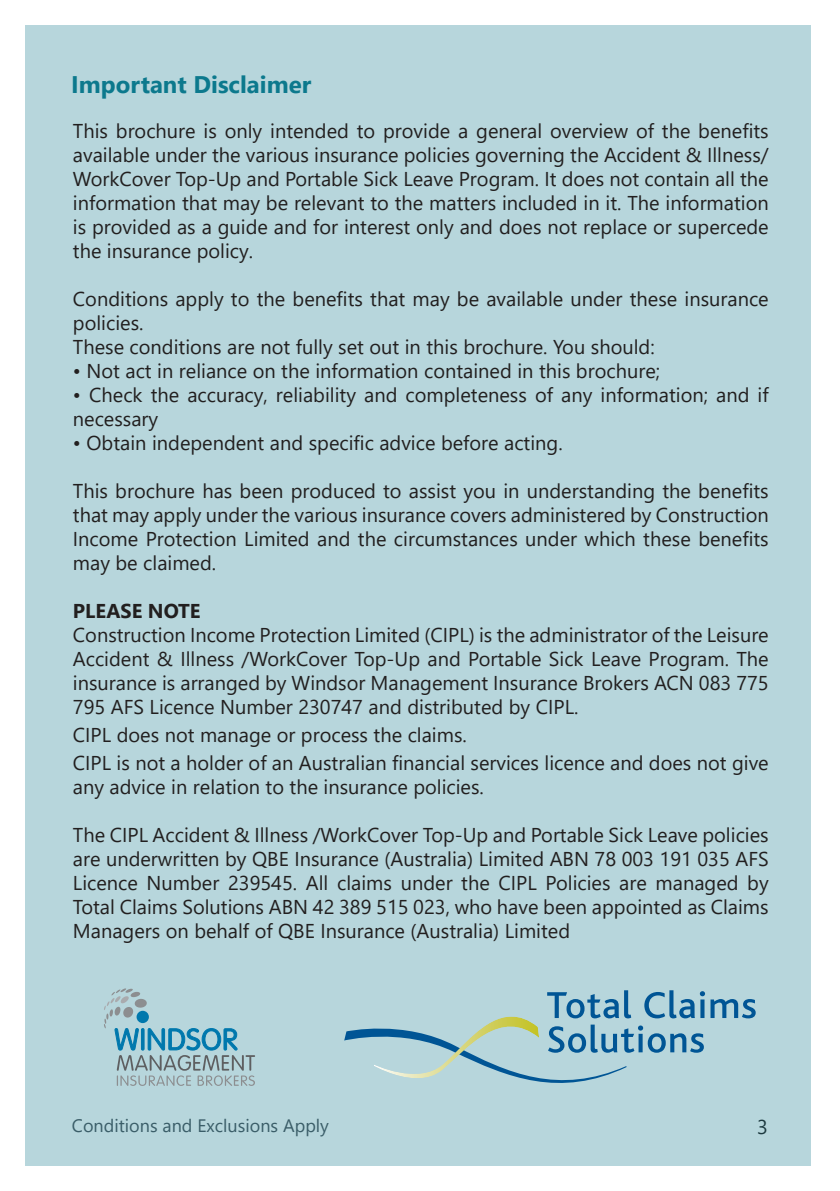
<style>
.page{position:relative;width:840px;height:1191px;background:#fff}
.page>*{position:absolute;margin:0;border:0;box-sizing:border-box;transform-origin:0 0}
.t1{font:700 24px "Segoe UI";color:#0c798d}
.t2{font:20px/24px "Segoe UI";color:#221f1f;text-align:justify}
.t3{font:700 20px "Segoe UI";color:#221f1f}
.t4{font:18px "Segoe UI";color:#4d5259}
</style>
<div class="page">
<div style="left:25px;top:25px;width:785px;height:1140px;background:#b7d6dc"></div>
<svg style="left:104px;top:988px;width:151px;height:97px"></svg>
<svg style="left:136px;top:1010px;width:13px;height:13px"></svg>
<svg style="left:710px;top:999px;width:45px;height:19px"></svg>
<svg style="left:344px;top:990px;width:360px;height:93px"></svg>
<img style="left:373px;top:1016px;width:166px;height:62px">
<p class="t1" style="left:71px;top:75px;width:241px">Important Disclaimer</p>
<p class="t2" style="left:73px;top:117px;width:697px">This brochure is only intended to provide a general overview of the benefits available under the various insurance policies governing the Accident &amp; Illness/ WorkCover Top-Up and Portable Sick Leave Program. It does not contain all the information that may be relevant to the matters included in it. The information is provided as a guide and for interest only and does not replace or supercede the insurance policy.</p>
<p class="t2" style="left:73px;top:285px;width:697px;text-align:left">Conditions apply to the benefits that may be available under these insurance policies.<br>These conditions are not fully set out in this brochure. You should:</p>
<p class="t2" style="left:73px;top:361px;width:588px">• Not act in reliance on the information contained in this brochure;</p>
<p class="t2" style="left:73px;top:381px;width:697px">• Check the accuracy, reliability and completeness of any information; and if necessary</p>
<p class="t2" style="left:73px;top:429px;width:491px">• Obtain independent and specific advice before acting.</p>
<p class="t2" style="left:73px;top:477px;width:697px">This brochure has been produced to assist you in understanding the benefits that may apply under the various insurance covers administered by Construction Income Protection Limited and the circumstances under which these benefits may be claimed.</p>
<p class="t3" style="left:73px;top:603px;width:129px">PLEASE NOTE</p>
<p class="t2" style="left:73px;top:625px;width:697px">Construction Income Protection Limited (CIPL) is the administrator of the Leisure Accident &amp; Illness /WorkCover Top-Up and Portable Sick Leave Program. The insurance is arranged by Windsor Management Insurance Brokers ACN 083 775<br>795 AFS Licence Number 230747 and distributed by CIPL.</p>
<p class="t2" style="left:73px;top:719px;width:697px;line-height:28px">CIPL does not manage or process the claims.<br>CIPL is not a holder of an Australian financial services licence and does not give</p>
<p class="t2" style="left:73px;top:777px;width:412px">any advice in relation to the insurance policies.</p>
<p class="t2" style="left:73px;top:821px;width:697px">The CIPL Accident &amp; Illness /WorkCover Top-Up and Portable Sick Leave policies are underwritten by QBE Insurance (Australia) Limited ABN 78 003 191 035 AFS Licence Number 239545. All claims under the CIPL Policies are managed by Total Claims Solutions ABN 42 389 515 023, who have been appointed as Claims Managers on behalf of QBE Insurance (Australia) Limited</p>
<p class="t4" style="left:72px;top:1118px;width:258px">Conditions and Exclusions Apply</p>
<p class="t2" style="left:756px;top:1116px;width:12px">3</p>
</div>
